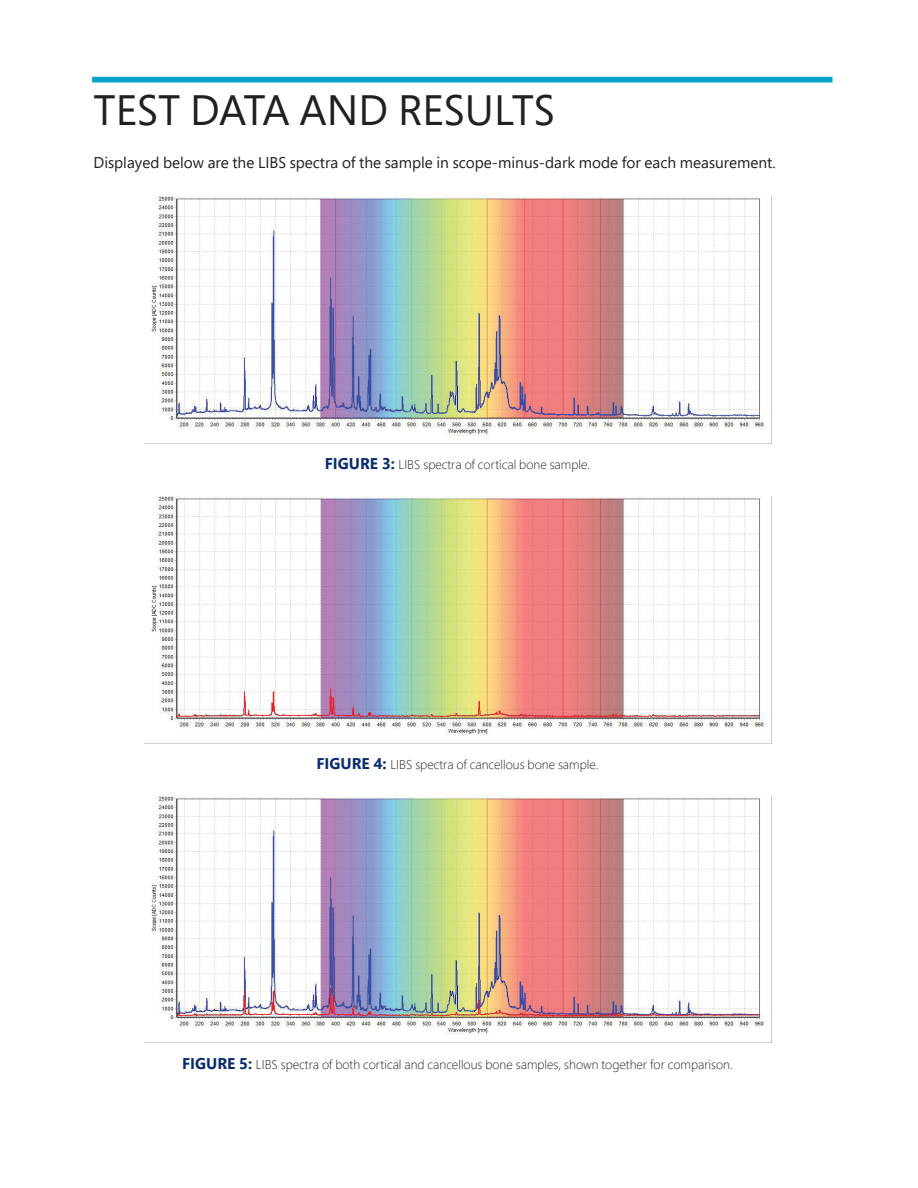
<style>
.page{position:relative;width:918px;height:1188px;background:#fff}
.page>*{position:absolute;margin:0;border:0;box-sizing:border-box;transform-origin:0 0}
.t1{font:42.3px "Segoe Pro";color:#231f20}
.t2{font:15.45px "Segoe Pro";color:#231f20}
.t3{font:300 12.75px "Segoe Pro";color:#231f20}
.s1{font-weight:700;font-size:15.45px;color:#092c70}
</style>
<div class="page">
<div style="left:92px;top:77px;width:741px;height:5px;background:#00a4ca"></div>
<img style="left:151px;top:197px;width:614px;height:239px">
<img style="left:151px;top:497px;width:614px;height:239px">
<img style="left:145px;top:796px;width:626px;height:247px">
<h1 class="t1" style="left:94px;top:94px;width:463px">TEST DATA AND RESULTS</h1>
<p class="t2" style="left:94px;top:156px;width:684px">Displayed below are the LIBS spectra of the sample in scope-minus-dark mode for each measurement.</p>
<p class="t3" style="left:325px;top:460px;width:267px"><span class="s1">FIGURE 3:</span> LIBS spectra of cortical bone sample.</p>
<p class="t3" style="left:316px;top:760px;width:284px"><span class="s1">FIGURE 4:</span> LIBS spectra of cancellous bone sample.</p>
<p class="t3" style="left:182px;top:1059px;width:552px"><span class="s1">FIGURE 5:</span> LIBS spectra of both cortical and cancellous bone samples, shown together for comparison.</p>
</div>
